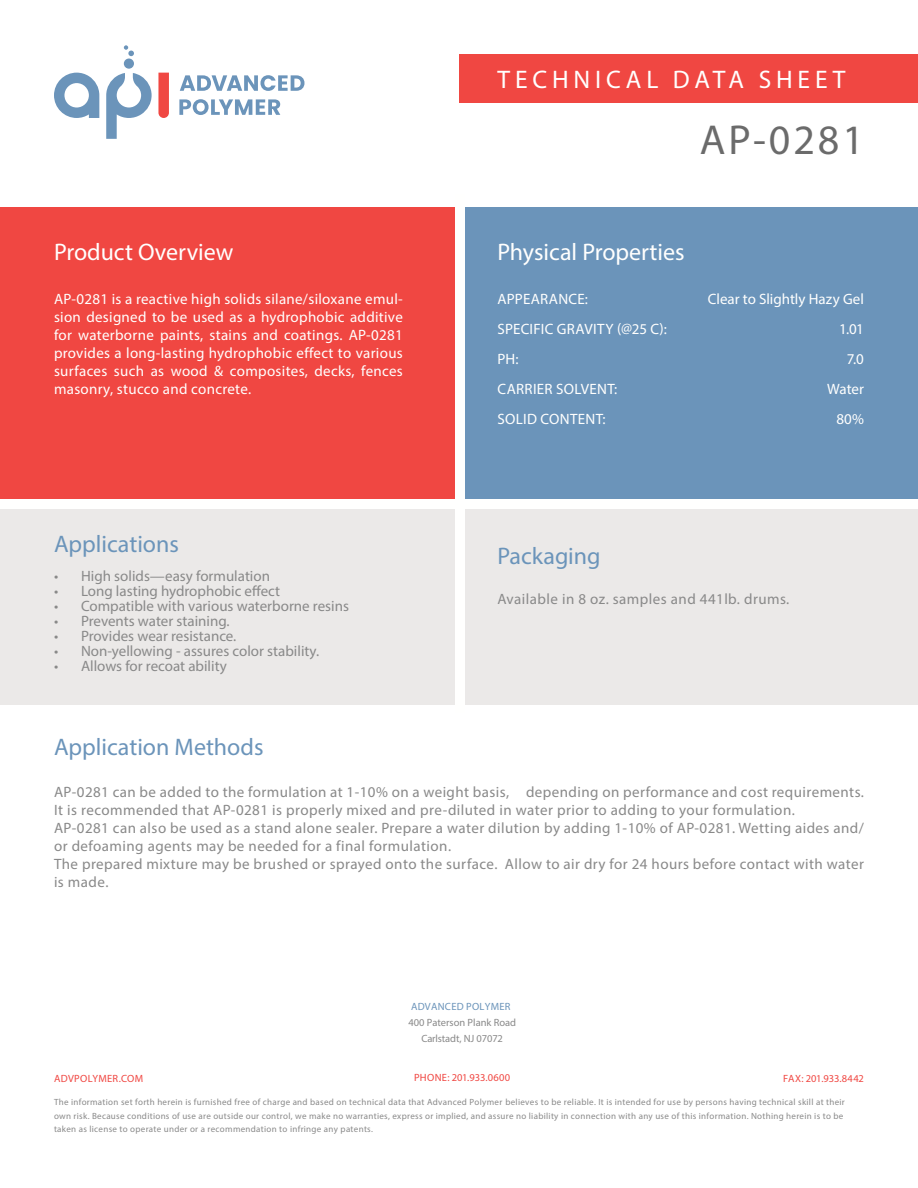
<style>
.page{position:relative;width:918px;height:1188px;background:#fff}
.page>*{position:absolute;margin:0;border:0;box-sizing:border-box;transform-origin:0 0}
.t1{font:42px "Myriad Pro";letter-spacing:.07em;color:#6b6b6b}
.t2{font:25.5px "Myriad Pro";letter-spacing:.19em;color:#fffffe}
.t3{font:24px "Myriad Pro";color:#6b94ba}
.t4{font:24px "Myriad Pro";color:#fffffe}
.t5{font:15px/18px "Myriad Pro";letter-spacing:.03em;color:#898989}
.t6{font:15px/18px "Myriad Pro";letter-spacing:.02em;color:#fffffe;text-align:justify}
.t7{font:15px "Myriad Pro";color:#898989}
.t8{font:15px/30px "Myriad Pro";color:#fffffe;text-align:right}
.t9{font:10.5px/16.5px "Myriad Pro";color:#898989;text-align:center}
.t10{font:10.5px "Myriad Pro";letter-spacing:.025em;color:#f04742}
.t11{font:10.5px "Myriad Pro";letter-spacing:-.005em;color:#f04742}
.t12{font:10.5px "Myriad Pro";letter-spacing:.025em;color:#6b94ba}
.t13{font:9px/13.8px "Myriad Pro";letter-spacing:.035em;color:#898989}
</style>
<div class="page">
<div style="left:0;top:207px;width:459px;height:298px;background:#f04742"></div>
<div style="left:459px;top:207px;width:459px;height:298px;background:#6b94ba"></div>
<div style="left:459px;top:54px;width:459px;height:49px;background:#f04742"></div>
<svg style="left:180px;top:75px;width:124px;height:16px"></svg>
<svg style="left:179px;top:99px;width:101px;height:16px"></svg>
<div style="left:124px;top:59px;width:10px;height:10px;background:#6b94ba;border-radius:50%"></div>
<svg style="left:124px;top:45px;width:10px;height:11px"></svg>
<svg style="left:54px;top:73px;width:45px;height:45px"></svg>
<svg style="left:158px;top:73px;width:11px;height:45px"></svg>
<svg style="left:106px;top:73px;width:46px;height:66px"></svg>
<div style="left:0;top:505px;width:918px;height:200px;background:#ebe9e8"></div>
<div style="left:455px;top:194px;width:9px;height:511px;background:#fffffe"></div>
<div style="left:0;top:499px;width:918px;height:10px;background:#fffffe"></div>
<h2 class="t2" style="left:498px;top:64px;width:349px">TECHNICAL DATA SHEET</h2>
<h1 class="t1" style="left:700px;top:115px;width:166px">AP-0281</h1>
<h3 class="t4" style="left:54px;top:237px;width:181px">Product Overview</h3>
<h3 class="t4" style="left:497px;top:237px;width:189px">Physical Properties</h3>
<p class="t6" style="left:497px;top:284px;width:171px;line-height:30px;text-align:left">APPEARANCE:<br>SPECIFIC GRAVITY (@25 C):<br>PH:<br>CARRIER SOLVENT:<br>SOLID CONTENT:</p>
<p class="t8" style="left:708px;top:284px;width:158px">Clear to Slightly Hazy Gel<br>1.01<br>7.0<br>Water<br>80%</p>
<p class="t6" style="left:54px;top:290px;width:350px">AP-0281 is a reactive high solids silane/siloxane emul&shy;sion designed to be used as a hydrophobic additive for waterborne paints, stains and coatings. AP-0281 provides a long-lasting hydrophobic effect to various surfaces such as wood &amp; composites, decks, fences masonry, stucco and concrete.</p>
<h3 class="t3" style="left:54px;top:529px;width:126px">Applications</h3>
<p class="t7" style="left:54px;top:566px;width:218px">• High solids—easy formulation</p>
<p class="t7" style="left:54px;top:581px;width:228px">• Long lasting hydrophobic effect</p>
<p class="t7" style="left:54px;top:596px;width:296px">• Compatible with various waterborne resins</p>
<p class="t7" style="left:54px;top:611px;width:177px">• Prevents water staining.</p>
<p class="t7" style="left:54px;top:626px;width:184px">• Provides wear resistance.</p>
<p class="t7" style="left:54px;top:641px;width:267px">• Non-yellowing - assures color stability.</p>
<p class="t7" style="left:54px;top:656px;width:174px">• Allows for recoat ability</p>
<h3 class="t3" style="left:497px;top:541px;width:105px">Packaging</h3>
<p class="t5" style="left:497px;top:590px;width:294px">Available in 8 oz. samples and 441lb. drums.</p>
<h3 class="t3" style="left:54px;top:732px;width:211px">Application Methods</h3>
<p class="t5" style="left:54px;top:782px;width:812px">AP-0281 can be added to the formulation at 1-10% on a weight basis, depending on performance and cost requirements.<br>It is recommended that AP-0281 is properly mixed and pre-diluted in water prior to adding to your formulation.<br>AP-0281 can also be used as a stand alone sealer. Prepare a water dilution by adding 1-10% of AP-0281. Wetting aides and/ or defoaming agents may be needed for a final formulation.<br>The prepared mixture may be brushed or sprayed onto the surface. Allow to air dry for 24 hours before contact with water is made.</p>
<p class="t12" style="left:411px;top:1000px;width:101px">ADVANCED POLYMER</p>
<p class="t9" style="left:408px;top:1014px;width:109px">400 Paterson Plank Road<br>Carlstadt, NJ 07072</p>
<p class="t10" style="left:54px;top:1072px;width:91px">ADVPOLYMER.COM</p>
<p class="t10" style="left:414px;top:1071px;width:98px">PHONE: 201.933.0600</p>
<p class="t11" style="left:783px;top:1072px;width:82px">FAX: 201.933.8442</p>
<p class="t13" style="left:54px;top:1095px;width:792px">The information set forth herein is furnished free of charge and based on technical data that Advanced Polymer believes to be reliable. It is intended for use by persons having technical skill at their own risk. Because conditions of use are outside our control, we make no warranties, express or implied, and assure no liability in connection with any use of this information. Nothing herein is to be taken as license to operate under or a recommendation to infringe any patents.</p>
</div>
